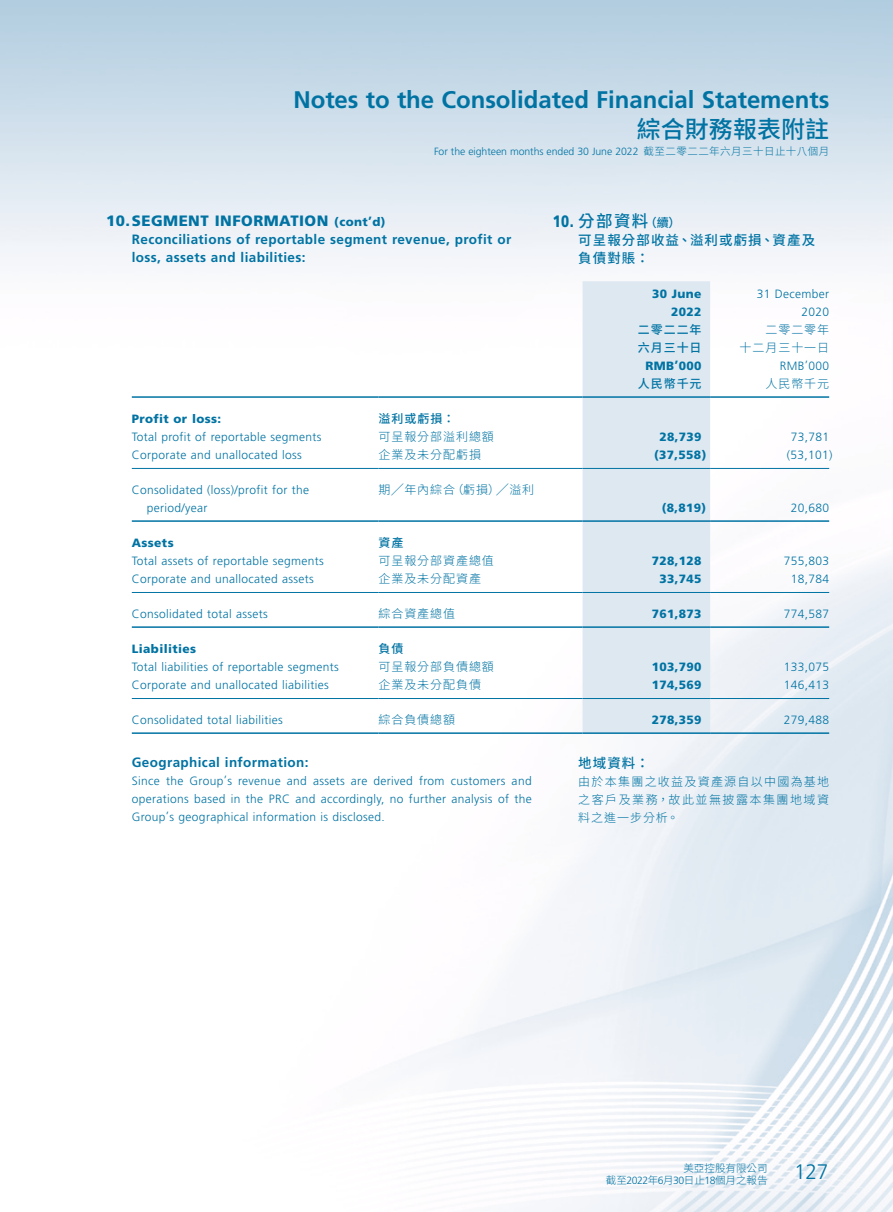
<style>
.page{position:relative;width:893px;height:1212px;background:#fff}
.page>*{position:absolute;margin:0;border:0;box-sizing:border-box;transform-origin:0 0}
.t1{font:700 24px "Frutiger LT Std";color:#0073a3}
.t2{font:500 24px "Source Han Sans TC";letter-spacing:.005em;color:#0073a3}
.t3{font:300 21px "Frutiger LT Std";color:#0073a3}
.C_Heading_1{font:500 16.5px "Source Han Sans TC";color:#0073a3}
.Heading_1{font:900 15px "Frutiger LT Std";letter-spacing:.03em;color:#0073a3}
.Heading_2{font:700 13.5px/18px "Frutiger LT Std";letter-spacing:.03em;color:#0073a3}
.C_Heading_2{font:500 13.5px/18px "Source Han Sans TC";letter-spacing:.08em;color:#0073a3}
.Body_Text{font:300 12px/18px "Frutiger LT Std";letter-spacing:.03em;color:#0073a3}
.Body_Text-2{font:900 12px "Frutiger LT Std";letter-spacing:.03em;color:#0073a3}
.Body_Text-3{font:300 12px "Source Han Sans TC";letter-spacing:.08em;color:#0073a3}
.C_Body_Text{font:300 12px/18px "Source Han Sans TC";letter-spacing:.105em;color:#0073a3;text-align:justify}
.Body_Text-4{font:500 12px "Source Han Sans TC";letter-spacing:.08em;color:#0073a3}
.t4{font:300 10.5px "Frutiger LT Std";letter-spacing:-.005em;color:#0073a3}
.t5{font:300 10.5px/12.8px "Source Han Sans TC";letter-spacing:.005em;color:#0073a3;text-align:right}
.s1{font-family:"Source Han Sans TC"}
.s2{font-size:12px}
.s3{font-family:"Frutiger LT Std";font-weight:900}
.s4{font-family:"Frutiger LT Std"}
</style>
<div class="page">
<img style="left:0;top:0;width:893px;height:1212px">
<div style="left:583px;top:281px;width:127px;height:451px;background:#dee8f1"></div>
<hr style="left:132px;top:396px;width:246px;height:2px;background:#0073a3">
<hr style="left:378px;top:396px;width:205px;height:2px;background:#0073a3">
<hr style="left:583px;top:396px;width:127px;height:2px;background:#0073a3">
<hr style="left:710px;top:396px;width:119px;height:2px;background:#0073a3">
<hr style="left:132px;top:468px;width:246px;height:1px;background:#0073a3">
<hr style="left:378px;top:468px;width:205px;height:1px;background:#0073a3">
<hr style="left:583px;top:468px;width:127px;height:1px;background:#0073a3">
<hr style="left:710px;top:468px;width:119px;height:1px;background:#0073a3">
<hr style="left:132px;top:520px;width:246px;height:2px;background:#0073a3">
<hr style="left:378px;top:520px;width:205px;height:2px;background:#0073a3">
<hr style="left:583px;top:520px;width:127px;height:2px;background:#0073a3">
<hr style="left:710px;top:520px;width:119px;height:2px;background:#0073a3">
<hr style="left:132px;top:592px;width:246px;height:1px;background:#0073a3">
<hr style="left:378px;top:592px;width:205px;height:1px;background:#0073a3">
<hr style="left:583px;top:592px;width:127px;height:1px;background:#0073a3">
<hr style="left:710px;top:592px;width:119px;height:1px;background:#0073a3">
<hr style="left:132px;top:626px;width:246px;height:2px;background:#0073a3">
<hr style="left:378px;top:626px;width:205px;height:2px;background:#0073a3">
<hr style="left:583px;top:626px;width:127px;height:2px;background:#0073a3">
<hr style="left:710px;top:626px;width:119px;height:2px;background:#0073a3">
<hr style="left:132px;top:698px;width:246px;height:1px;background:#0073a3">
<hr style="left:378px;top:698px;width:205px;height:1px;background:#0073a3">
<hr style="left:583px;top:698px;width:127px;height:1px;background:#0073a3">
<hr style="left:710px;top:698px;width:119px;height:1px;background:#0073a3">
<hr style="left:132px;top:732px;width:246px;height:2px;background:#0073a3">
<hr style="left:378px;top:732px;width:205px;height:2px;background:#0073a3">
<hr style="left:583px;top:732px;width:127px;height:2px;background:#0073a3">
<hr style="left:710px;top:732px;width:119px;height:2px;background:#0073a3">
<h1 class="t1" style="left:293px;top:85px;width:537px">Notes to the Consolidated Financial Statements</h1>
<h1 class="t2" style="left:637px;top:115px;width:194px">綜合財務報表附註</h1>
<p class="t4" style="left:434px;top:145px;width:397px">For the eighteen months ended 30 June 2022 <span class="s1">截至二零二二年六月三十日止十八個月</span></p>
<p class="Heading_1" style="left:106px;top:211px;width:281px">10. SEGMENT INFORMATION <span class="s2">(cont’d)</span></p>
<p class="Heading_2" style="left:132px;top:230px;width:381px">Reconciliations of reportable segment revenue, profit or loss, assets and liabilities:</p>
<p class="C_Heading_1" style="left:553px;top:212px;width:129px"><span class="s3">10.</span> 分部資料<span class="s2">（續）</span></p>
<p class="C_Heading_2" style="left:578px;top:231px;width:238px">可呈報分部收益、溢利或虧損、資產及負債對賬：</p>
<p class="Body_Text-2" style="left:652px;top:286px;width:51px">30 June</p>
<p class="Body_Text-2" style="left:671px;top:304px;width:32px">2022</p>
<p class="Body_Text-4" style="left:638px;top:323px;width:65px">二零二二年</p>
<p class="Body_Text-4" style="left:638px;top:341px;width:65px">六月三十日</p>
<p class="Body_Text" style="left:757px;top:285px;width:74px">31 December</p>
<p class="Body_Text" style="left:801px;top:303px;width:29px">2020</p>
<p class="Body_Text-3" style="left:765px;top:323px;width:65px">二零二零年</p>
<p class="Body_Text-3" style="left:740px;top:341px;width:91px">十二月三十一日</p>
<p class="Body_Text-2" style="left:645px;top:358px;width:58px">RMB’000</p>
<p class="Body_Text" style="left:780px;top:357px;width:51px">RMB’000</p>
<p class="Body_Text-4" style="left:638px;top:377px;width:65px">人民幣千元</p>
<p class="Body_Text-3" style="left:765px;top:377px;width:65px">人民幣千元</p>
<p class="Body_Text-2" style="left:132px;top:411px;width:91px">Profit or loss:</p>
<p class="Body_Text-4" style="left:378px;top:412px;width:78px">溢利或虧損：</p>
<p class="Body_Text" style="left:132px;top:428px;width:191px">Total profit of reportable segments</p>
<p class="Body_Text-3" style="left:378px;top:430px;width:117px">可呈報分部溢利總額</p>
<p class="Body_Text-2" style="left:659px;top:429px;width:44px">28,739</p>
<p class="Body_Text" style="left:791px;top:428px;width:40px">73,781</p>
<p class="Body_Text" style="left:132px;top:446px;width:172px">Corporate and unallocated loss</p>
<p class="Body_Text-3" style="left:378px;top:448px;width:104px">企業及未分配虧損</p>
<p class="Body_Text-2" style="left:654px;top:447px;width:54px">(37,558)</p>
<p class="Body_Text" style="left:787px;top:446px;width:47px">(53,101)</p>
<p class="Body_Text" style="left:147px;top:481px;width:164px;text-indent:-15px">Consolidated (loss)/profit for the period/year</p>
<p class="Body_Text-3" style="left:378px;top:483px;width:157px">期╱年內綜合（虧損）╱溢利</p>
<p class="Body_Text-2" style="left:662px;top:500px;width:46px">(8,819)</p>
<p class="Body_Text" style="left:791px;top:499px;width:40px">20,680</p>
<p class="Body_Text-2" style="left:132px;top:535px;width:43px">Assets</p>
<p class="Body_Text-4" style="left:378px;top:536px;width:26px">資產</p>
<p class="Body_Text" style="left:132px;top:552px;width:193px">Total assets of reportable segments</p>
<p class="Body_Text-3" style="left:378px;top:554px;width:117px">可呈報分部資產總值</p>
<p class="Body_Text-2" style="left:652px;top:553px;width:51px">728,128</p>
<p class="Body_Text" style="left:784px;top:552px;width:47px">755,803</p>
<p class="Body_Text" style="left:132px;top:570px;width:184px">Corporate and unallocated assets</p>
<p class="Body_Text-3" style="left:378px;top:572px;width:104px">企業及未分配資產</p>
<p class="Body_Text-2" style="left:659px;top:571px;width:44px">33,745</p>
<p class="Body_Text" style="left:791px;top:570px;width:40px">18,784</p>
<p class="Body_Text" style="left:132px;top:605px;width:138px">Consolidated total assets</p>
<p class="Body_Text-3" style="left:378px;top:607px;width:78px">綜合資產總值</p>
<p class="Body_Text-2" style="left:652px;top:606px;width:51px">761,873</p>
<p class="Body_Text" style="left:784px;top:605px;width:47px">774,587</p>
<p class="Body_Text-2" style="left:132px;top:641px;width:66px">Liabilities</p>
<p class="Body_Text-4" style="left:378px;top:642px;width:26px">負債</p>
<p class="Body_Text" style="left:132px;top:658px;width:208px">Total liabilities of reportable segments</p>
<p class="Body_Text-3" style="left:378px;top:660px;width:117px">可呈報分部負債總額</p>
<p class="Body_Text-2" style="left:652px;top:659px;width:51px">103,790</p>
<p class="Body_Text" style="left:784px;top:658px;width:47px">133,075</p>
<p class="Body_Text" style="left:132px;top:676px;width:199px">Corporate and unallocated liabilities</p>
<p class="Body_Text-3" style="left:378px;top:678px;width:104px">企業及未分配負債</p>
<p class="Body_Text-2" style="left:652px;top:677px;width:51px">174,569</p>
<p class="Body_Text" style="left:784px;top:676px;width:47px">146,413</p>
<p class="Body_Text" style="left:132px;top:711px;width:153px">Consolidated total liabilities</p>
<p class="Body_Text-3" style="left:378px;top:713px;width:78px">綜合負債總額</p>
<p class="Body_Text-2" style="left:652px;top:712px;width:51px">278,359</p>
<p class="Body_Text" style="left:784px;top:711px;width:47px">279,488</p>
<p class="Heading_2" style="left:132px;top:753px;width:178px">Geographical information:</p>
<p class="Body_Text" style="left:132px;top:772px;width:401px;text-align:justify">Since the Group’s revenue and assets are derived from customers and operations based in the PRC and accordingly, no further analysis of the Group’s geographical information is disclosed.</p>
<p class="C_Heading_2" style="left:578px;top:755px;width:73px">地域資料：</p>
<p class="C_Body_Text" style="left:578px;top:773px;width:252px">由於本集團之收益及資產源自以中國為基地之客戶及業務，故此並無披露本集團地域資料之進一步分析。</p>
<p class="t5" style="left:606px;top:1161px;width:163px">美亞控股有限公司<br>截至<span class="s4">2022</span>年<span class="s4">6</span>月<span class="s4">30</span>日止<span class="s4">18</span>個月之報告</p>
<h2 class="t3" style="left:794px;top:1160px;width:36px">127</h2>
</div>
